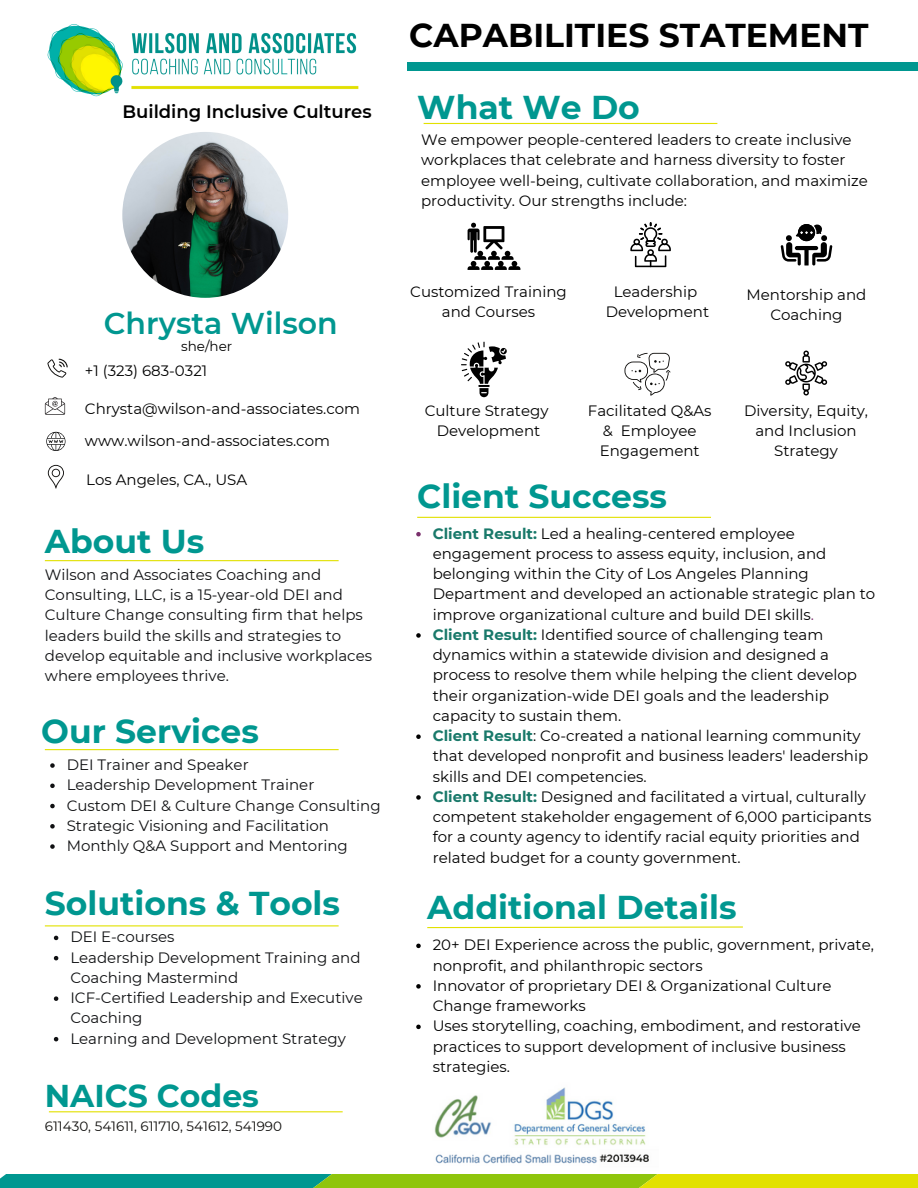
<style>
.page{position:relative;width:918px;height:1188px;background:#fff}
.page>*{position:absolute;margin:0;border:0;box-sizing:border-box;transform-origin:0 0}
.t1{font:700 33px "Montserrat";color:#009790}
.t2{font:700 33px "Montserrat";color:#000}
.t3{font:700 31.5px "Montserrat";color:#009790}
.t4{font:600 30px "Montserrat";color:#009790}
.t5{font:600 18px "Montserrat";color:#000}
.t6{font:15px/20.2px "Montserrat";color:#000}
.t7{font:15px/20.2px "Montserrat";color:#101113}
.t8{font:13.5px "Montserrat";color:#100f0d}
.t9{font:13.5px "Montserrat";color:#000}
.s1{font-weight:700;color:#19796a}
.s2{color:#7a306c}
</style>
<div class="page">
<img style="left:47px;top:24px;width:312px;height:73px">
<img style="left:122px;top:132px;width:166px;height:166px;border-radius:50%">
<svg style="left:50px;top:763px;width:5px;height:5px"></svg>
<svg style="left:50px;top:784px;width:5px;height:4px"></svg>
<svg style="left:50px;top:804px;width:5px;height:4px"></svg>
<svg style="left:50px;top:824px;width:5px;height:5px"></svg>
<svg style="left:50px;top:844px;width:5px;height:5px"></svg>
<svg style="left:54px;top:936px;width:4px;height:4px"></svg>
<svg style="left:54px;top:956px;width:4px;height:4px"></svg>
<svg style="left:54px;top:996px;width:4px;height:5px"></svg>
<svg style="left:54px;top:1037px;width:4px;height:4px"></svg>
<svg style="left:0;top:1174px;width:918px;height:14px;background:#75bd37"></svg>
<div style="left:407px;top:62px;width:511px;height:9px;background:#009790"></div>
<svg style="left:630px;top:222px;width:41px;height:45px"></svg>
<svg style="left:468px;top:223px;width:52px;height:47px"></svg>
<svg style="left:781px;top:224px;width:51px;height:42px"></svg>
<svg style="left:461px;top:342px;width:46px;height:55px"></svg>
<svg style="left:624px;top:353px;width:46px;height:43px"></svg>
<svg style="left:785px;top:351px;width:43px;height:45px"></svg>
<svg style="left:45px;top:397px;width:20px;height:18px"></svg>
<svg style="left:47px;top:359px;width:21px;height:19px"></svg>
<svg style="left:46px;top:432px;width:19px;height:19px"></svg>
<svg style="left:48px;top:465px;width:16px;height:23px"></svg>
<img style="left:434px;top:1087px;width:215px;height:77px">
<svg style="left:416px;top:944px;width:5px;height:4px"></svg>
<svg style="left:416px;top:984px;width:5px;height:5px"></svg>
<svg style="left:416px;top:1025px;width:5px;height:4px"></svg>
<svg style="left:416px;top:532px;width:5px;height:4px"></svg>
<svg style="left:416px;top:633px;width:5px;height:5px"></svg>
<svg style="left:416px;top:734px;width:5px;height:5px"></svg>
<svg style="left:416px;top:795px;width:5px;height:5px"></svg>
<hr style="left:417px;top:517px;width:294px;height:1px;background:#e2e100">
<hr style="left:424px;top:123px;width:293px;height:1px;background:#e2e100">
<hr style="left:45px;top:560px;width:294px;height:1px;background:#e2e100">
<hr style="left:45px;top:749px;width:294px;height:1px;background:#e2e100">
<hr style="left:45px;top:925px;width:294px;height:1px;background:#e2e100">
<hr style="left:49px;top:1111px;width:294px;height:1px;background:#e2e100">
<svg style="left:427px;top:926px;width:316px;height:3px"></svg>
<p class="t2" style="left:409px;top:15px;width:461px">CAPABILITIES STATEMENT</p>
<p class="t5" style="left:123px;top:101px;width:251px">Building Inclusive Cultures</p>
<p class="t1" style="left:417px;top:87px;width:224px">What We Do</p>
<p class="t6" style="left:421px;top:130px;width:448px">We empower people-centered leaders to create inclusive workplaces that celebrate and harness diversity to foster employee well-being, cultivate collaboration, and maximize productivity. Our strengths include:</p>
<h2 class="t4" style="left:104px;top:305px;width:235px">Chrysta Wilson</h2>
<p class="t9" style="left:181px;top:337px;width:53px">she/her</p>
<p class="t6" style="left:85px;top:360px;width:124px">+1 (323) 683-0321</p>
<p class="t6" style="left:85px;top:399px;width:277px">Chrysta@wilson-and-associates.com</p>
<p class="t6" style="left:85px;top:430px;width:247px">www.wilson-and-associates.com</p>
<p class="t6" style="left:86px;top:469px;width:162px">Los Angeles, CA., USA</p>
<p class="t1" style="left:45px;top:521px;width:161px">About Us</p>
<p class="t7" style="left:45px;top:564px;width:329px">Wilson and Associates Coaching and Consulting, LLC, is a 15-year-old DEI and Culture Change consulting firm that helps leaders build the skills and strategies to develop equitable and inclusive workplaces where employees thrive.</p>
<h2 class="t1" style="left:41px;top:711px;width:219px">Our Services</h2>
<h3 class="t7" style="left:67px;top:755px;width:183px">DEI Trainer and Speaker</h3>
<p class="t7" style="left:67px;top:775px;width:249px">Leadership Development Trainer</p>
<p class="t7" style="left:67px;top:795px;width:315px">Custom DEI &amp; Culture Change Consulting</p>
<p class="t7" style="left:67px;top:815px;width:264px">Strategic Visioning and Facilitation</p>
<p class="t7" style="left:67px;top:836px;width:283px">Monthly Q&amp;A Support and Mentoring</p>
<p class="t1" style="left:45px;top:883px;width:297px">Solutions &amp; Tools</p>
<p class="t7" style="left:70px;top:927px;width:106px">DEI E-courses</p>
<p class="t7" style="left:70px;top:947px;width:292px">Leadership Development Training and<br>Coaching Mastermind</p>
<p class="t7" style="left:70px;top:988px;width:294px">ICF-Certified Leadership and Executive<br>Coaching</p>
<p class="t7" style="left:70px;top:1028px;width:277px">Learning and Development Strategy</p>
<p class="t3" style="left:45px;top:1076px;width:216px">NAICS Codes</p>
<p class="t8" style="left:45px;top:1118px;width:239px">611430, 541611, 611710, 541612, 541990</p>
<p class="t6" style="left:410px;top:282px;width:158px;text-align:center">Customized Training and Courses</p>
<p class="t6" style="left:614px;top:282px;width:85px">Leadership</p>
<p class="t6" style="left:606px;top:302px;width:105px">Development</p>
<p class="t6" style="left:425px;top:400px;width:125px">Culture Strategy</p>
<p class="t6" style="left:437px;top:421px;width:105px">Development</p>
<p class="t6" style="left:588px;top:400px;width:125px">Facilitated Q&amp;As</p>
<p class="t6" style="left:603px;top:421px;width:95px">&amp; Employee</p>
<p class="t6" style="left:600px;top:441px;width:101px">Engagement</p>
<p class="t1" style="left:417px;top:476px;width:251px">Client Success</p>
<p class="t6" style="left:747px;top:284px;width:121px;text-align:center">Mentorship and<br>Coaching</p>
<p class="t6" style="left:744px;top:400px;width:126px">Diversity, Equity,</p>
<p class="t6" style="left:755px;top:421px;width:103px">and Inclusion</p>
<p class="t6" style="left:774px;top:441px;width:65px">Strategy</p>
<p class="t6" style="left:433px;top:523px;width:444px"><span class="s1">Client Result:</span> Led a healing-centered employee engagement process to assess equity, inclusion, and belonging within the City of Los Angeles Planning Department and developed an actionable strategic plan to improve organizational culture and build DEI skills<span class="s2">.</span></p>
<p class="t6" style="left:433px;top:624px;width:426px"><span class="s1">Client Result:</span> Identified source of challenging team dynamics within a statewide division and designed a process to resolve them while helping the client develop their organization-wide DEI goals and the leadership capacity to sustain them.</p>
<p class="t6" style="left:433px;top:726px;width:437px"><span class="s1">Client Result</span>: Co-created a national learning community that developed nonprofit and business leaders' leadership skills and DEI competencies.</p>
<p class="t6" style="left:433px;top:786px;width:440px"><span class="s1">Client Result:</span> Designed and facilitated a virtual, culturally competent stakeholder engagement of 6,000 participants for a county agency to identify racial equity priorities and related budget for a county government.</p>
<h2 class="t1" style="left:427px;top:887px;width:311px">Additional Details</h2>
<h2 class="t6" style="left:433px;top:935px;width:443px">20+ DEI Experience across the public, government, private, nonprofit, and philanthropic sectors</h2>
<p class="t6" style="left:433px;top:975px;width:400px">Innovator of proprietary DEI &amp; Organizational Culture<br>Change frameworks</p>
<p class="t6" style="left:433px;top:1016px;width:430px">Uses storytelling, coaching, embodiment, and restorative practices to support development of inclusive business strategies.</p>
</div>
